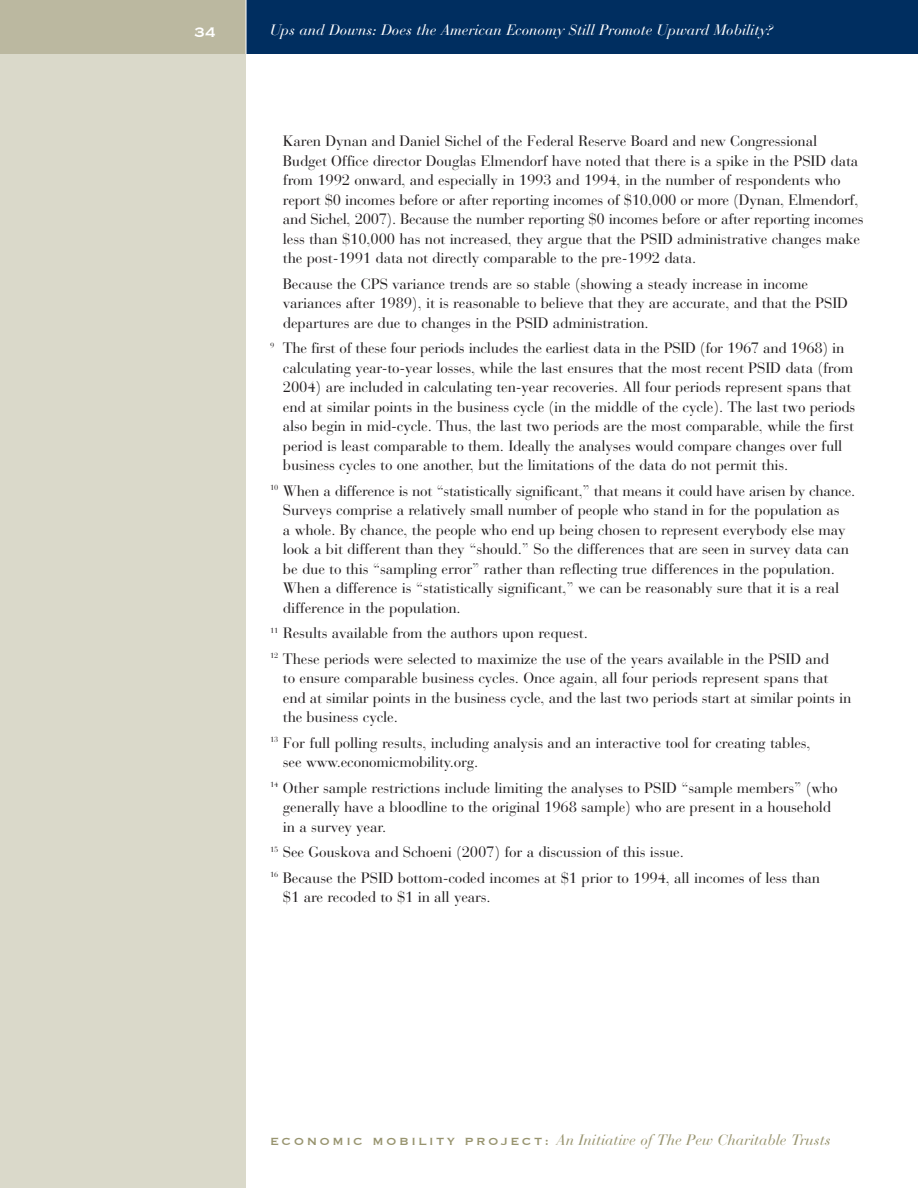
<style>
.page{position:relative;width:918px;height:1188px;background:#fff}
.page>*{position:absolute;margin:0;border:0;box-sizing:border-box;transform-origin:0 0}
.t1{font:18px "Copperplate";color:#fff}
.t2{font:15px/19.5px "Bauer Bodoni";letter-spacing:-.01em;color:#231f20}
.t3{font:italic 15px "Bauer Bodoni";color:#fff}
.t4{font:italic 15px "Bauer Bodoni";color:#98946f}
.s1{font-family:"Copperplate";font-style:normal;font-size:13.5px}
</style>
<div class="page">
<div style="left:0;top:54px;width:246px;height:1134px;background:#dad9ca"></div>
<div style="left:246px;top:0;width:672px;height:54px;background:#002e60"></div>
<div style="left:0;top:0;width:246px;height:54px;background:#bbb8a0"></div>
<hr style="left:246px;top:0;width:1px;height:54px;background:#fff">
<p class="t1" style="left:194px;top:23px;width:23px">34</p>
<p class="t3" style="left:270px;top:25px;width:504px">Ups and Downs: Does the American Economy Still Promote Upward Mobility?</p>
<p class="t2" style="left:283px;top:133px;width:582px">Karen Dynan and Daniel Sichel of the Federal Reserve Board and new Congressional Budget Office director Douglas Elmendorf have noted that there is a spike in the PSID data from 1992 onward, and especially in 1993 and 1994, in the number of respondents who report $0 incomes before or after reporting incomes of $10,000 or more (Dynan, Elmendorf, and Sichel, 2007). Because the number reporting $0 incomes before or after reporting incomes less than $10,000 has not increased, they argue that the PSID administrative changes make the post-1991 data not directly comparable to the pre-1992 data.</p>
<p class="t2" style="left:283px;top:276px;width:567px">Because the CPS variance trends are so stable (showing a steady increase in income variances after 1989), it is reasonable to believe that they are accurate, and that the PSID departures are due to changes in the PSID administration.</p>
<p class="t2" style="left:283px;top:340px;width:574px;text-indent:-13px"><sup>9</sup> The first of these four periods includes the earliest data in the PSID (for 1967 and 1968) in calculating year-to-year losses, while the last ensures that the most recent PSID data (from 2004) are included in calculating ten-year recoveries. All four periods represent spans that end at similar points in the business cycle (in the middle of the cycle). The last two periods also begin in mid-cycle. Thus, the last two periods are the most comparable, while the first period is least comparable to them. Ideally the analyses would compare changes over full business cycles to one another, but the limitations of the data do not permit this.</p>
<p class="t2" style="left:283px;top:483px;width:574px;text-indent:-13px"><sup>10</sup> When a difference is not “statistically significant,” that means it could have arisen by chance.<br>Surveys comprise a relatively small number of people who stand in for the population as<br>a whole. By chance, the people who end up being chosen to represent everybody else may look a bit different than they “should.” So the differences that are seen in survey data can be due to this “sampling error” rather than reflecting true differences in the population.<br>When a difference is “statistically significant,” we can be reasonably sure that it is a real difference in the population.</p>
<p class="t2" style="left:270px;top:622px;width:561px;line-height:25.5px"><sup>11</sup> Results available from the authors upon request.<br><sup>12</sup> These periods were selected to maximize the use of the years available in the PSID and</p>
<p class="t2" style="left:283px;top:670px;width:570px">to ensure comparable business cycles. Once again, all four periods represent spans that end at similar points in the business cycle, and the last two periods start at similar points in the business cycle.</p>
<p class="t2" style="left:283px;top:735px;width:529px;text-indent:-13px"><sup>13</sup> For full polling results, including analysis and an interactive tool for creating tables, see www.economicmobility.org.</p>
<p class="t2" style="left:283px;top:780px;width:556px;text-indent:-13px"><sup>14</sup> Other sample restrictions include limiting the analyses to PSID “sample members” (who generally have a bloodline to the original 1968 sample) who are present in a household in a survey year.</p>
<p class="t2" style="left:270px;top:841px;width:552px;line-height:25.5px"><sup>15</sup> See Gouskova and Schoeni (2007) for a discussion of this issue.<br><sup>16</sup> Because the PSID bottom-coded incomes at $1 prior to 1994, all incomes of less than</p>
<p class="t2" style="left:283px;top:889px;width:209px">$1 are recoded to $1 in all years.</p>
<p class="t4" style="left:270px;top:1135px;width:562px"><span class="s1">economic mobility pRoJect:</span> An Initiative of The Pew Charitable Trusts</p>
</div>
